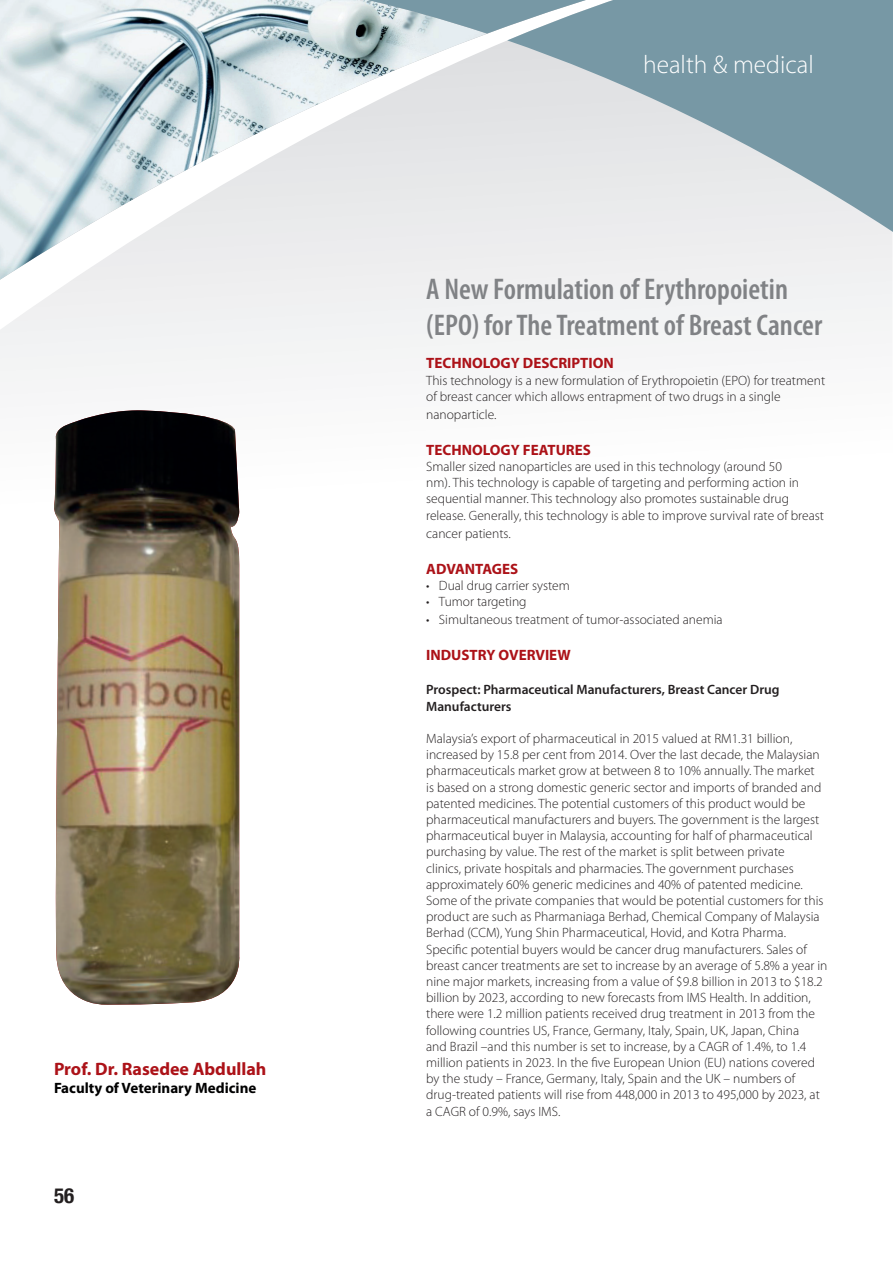
<style>
.page{position:relative;width:893px;height:1263px;background:#fff}
.page>*{position:absolute;margin:0;border:0;box-sizing:border-box;transform-origin:0 0}
.t1{font:600 condensed 30px/36px "Myriad Pro";color:#808285}
.t2{font:300 25.5px "Myriad Pro";color:#fff}
.t3{font:700 condensed 21px "Helvetica Neue";color:#231f20}
.t4{font:700 18px "Myriad Pro";color:#ac1218}
.t5{font:700 15px "Myriad Pro";color:#ac1218}
.t6{font:700 15px "Myriad Pro";color:#000001}
.t7{font:300 13.5px/16.2px "Myriad Pro";color:#231f20}
.t8{font:600 13.5px/16.2px "Myriad Pro";color:#231f20}
</style>
<div class="page">
<div style="left:0;top:232px;width:892px;height:150px;background:#f2f3f4"></div>
<div style="left:487px;top:232px;width:196px;height:60px;background:#eeeeef"></div>
<img style="left:0;top:0;width:487px;height:292px">
<svg style="left:192px;top:0;width:701px;height:232px;background:#bfccd1"></svg>
<img style="left:54px;top:410px;width:186px;height:595px">
<h3 class="t4" style="left:54px;top:1057px;width:214px">Prof. Dr. Rasedee Abdullah</h3>
<p class="t6" style="left:54px;top:1078px;width:204px">Faculty of Veterinary Medicine</p>
<h3 class="t3" style="left:54px;top:1177px;width:22px">56</h3>
<h2 class="t2" style="left:643px;top:49px;width:172px">health &amp; medical</h2>
<h1 class="t1" style="left:426px;top:272px;width:398px">A New Formulation of Erythropoietin (EPO) for The Treatment of Breast Cancer</h1>
<p class="t5" style="left:426px;top:354px;width:189px">TECHNOLOGY DESCRIPTION</p>
<p class="t7" style="left:426px;top:372px;width:400px">This technology is a new formulation of Erythropoietin (EPO) for treatment of breast cancer which allows entrapment of two drugs in a single</p>
<p class="t7" style="left:426px;top:406px;width:72px">nanoparticle.</p>
<p class="t5" style="left:426px;top:440px;width:166px">TECHNOLOGY FEATURES</p>
<p class="t7" style="left:426px;top:458px;width:399px">Smaller sized nanoparticles are used in this technology (around 50<br>nm). This technology is capable of targeting and performing action in sequential manner. This technology also promotes sustainable drug release. Generally, this technology is able to improve survival rate of breast</p>
<p class="t7" style="left:426px;top:525px;width:86px">cancer patients.</p>
<p class="t5" style="left:426px;top:559px;width:94px">ADVANTAGES</p>
<p class="t7" style="left:426px;top:577px;width:145px">• Dual drug carrier system</p>
<p class="t7" style="left:426px;top:593px;width:102px">• Tumor targeting</p>
<p class="t7" style="left:426px;top:611px;width:298px">• Simultaneous treatment of tumor-associated anemia</p>
<p class="t5" style="left:426px;top:645px;width:146px">INDUSTRY OVERVIEW</p>
<p class="t8" style="left:426px;top:681px;width:355px">Prospect: Pharmaceutical Manufacturers, Breast Cancer Drug<br>Manufacturers</p>
<p class="t7" style="left:426px;top:730px;width:403px">Malaysia’s export of pharmaceutical in 2015 valued at RM1.31 billion, increased by 15.8 per cent from 2014. Over the last decade, the Malaysian pharmaceuticals market grow at between 8 to 10% annually. The market<br>is based on a strong domestic generic sector and imports of branded and patented medicines. The potential customers of this product would be pharmaceutical manufacturers and buyers. The government is the largest pharmaceutical buyer in Malaysia, accounting for half of pharmaceutical purchasing by value. The rest of the market is split between private<br>clinics, private hospitals and pharmacies. The government purchases approximately 60% generic medicines and 40% of patented medicine.<br>Some of the private companies that would be potential customers for this product are such as Pharmaniaga Berhad, Chemical Company of Malaysia Berhad (CCM), Yung Shin Pharmaceutical, Hovid, and Kotra Pharma.<br>Specific potential buyers would be cancer drug manufacturers. Sales of breast cancer treatments are set to increase by an average of 5.8% a year in nine major markets, increasing from a value of $9.8 billion in 2013 to $18.2 billion by 2023, according to new forecasts from IMS Health. In addition, there were 1.2 million patients received drug treatment in 2013 from the following countries US, France, Germany, Italy, Spain, UK, Japan, China<br>and Brazil –and this number is set to increase, by a CAGR of 1.4%, to 1.4 million patients in 2023. In the five European Union (EU) nations covered by the study – France, Germany, Italy, Spain and the UK – numbers of drug-treated patients will rise from 448,000 in 2013 to 495,000 by 2023, at a CAGR of 0.9%, says IMS.</p>
</div>
